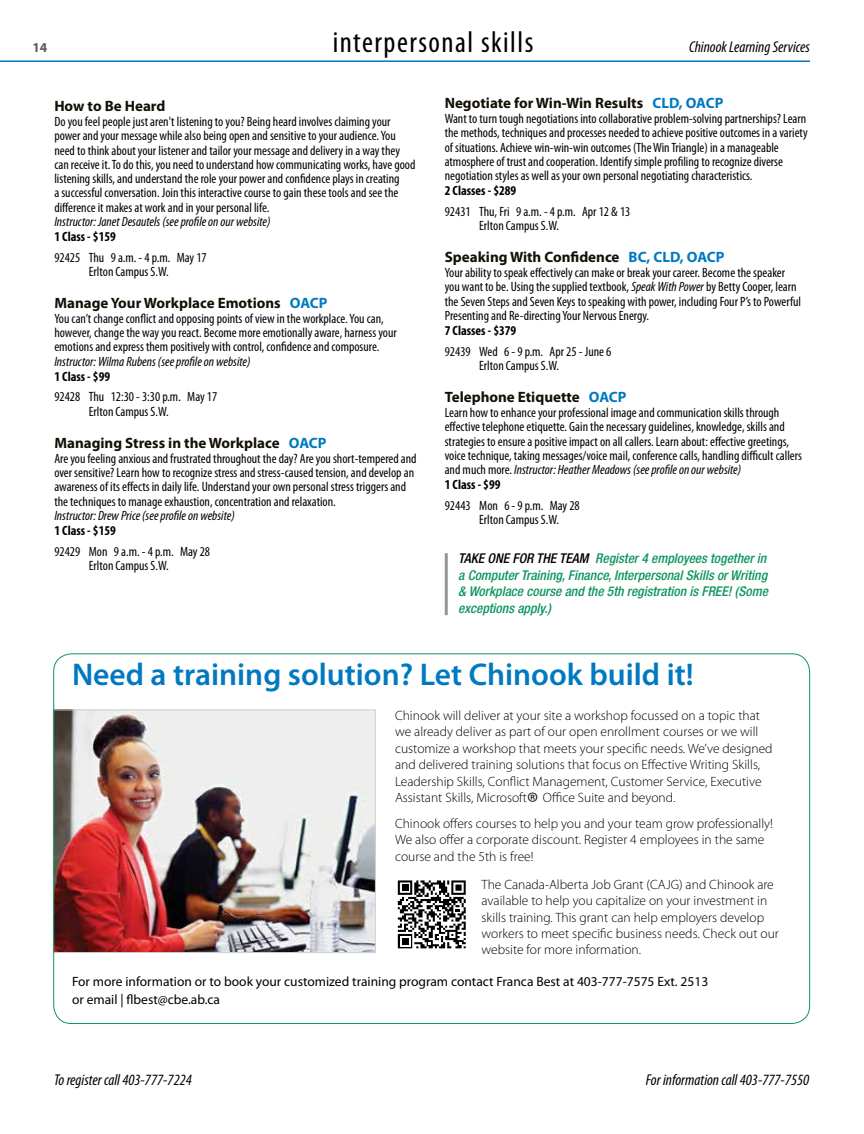
<style>
.page{position:relative;width:864px;height:1134px;background:#fff}
.page>*{position:absolute;margin:0;border:0;box-sizing:border-box;transform-origin:0 0}
.t1{font:600 31.5px "Myriad Pro";color:#0079c1}
.t2{font:condensed 30px "Myriad Pro";letter-spacing:.05em;color:#000}
.t3{font:300 condensed 30px "Myriad Pro";color:#000}
.t4{font:italic condensed 15.75px "Myriad Pro";color:#000}
.t5{font:700 15px "Myriad Pro";color:#141006}
.t6{font:condensed 13.5px/14.2px "Myriad Pro";color:#000}
.t7{font:300 13.5px/16.5px "Myriad Pro";color:#000}
.t8{font:italic 500 condensed 13.5px/16.5px "Helvetica Neue";color:#0e955e;text-align:justify}
.t9{font:italic condensed 13.5px "Myriad Pro";color:#000}
.t10{font:13.5px/18px "Myriad Pro";color:#000}
.t11{font:700 condensed 13.5px "Myriad Pro";color:#000}
.t12{font:700 13.5px "Myriad Pro";color:#58595b}
.s1{color:#0079c1}
.s2{font-style:italic}
.s3{font-weight:700}
.s4{color:#000}
</style>
<div class="page">
<hr style="left:0;top:60px;width:810px;height:2px;background:#0079c1">
<svg style="left:397px;top:880px;width:69px;height:69px"></svg>
<svg style="left:398px;top:880px;width:68px;height:68px"></svg>
<img style="left:55px;top:712px;width:319px;height:239px">
<div style="left:53px;top:710px;width:323px;height:243px;border:1px solid #d1d3d4"></div>
<hr style="left:445px;top:553px;width:3px;height:62px;background:#939598">
<h2 class="t2" style="left:333px;top:24px;width:202px">interpersonal skills</h2>
<p class="t12" style="left:32px;top:39px;width:16px">14</p>
<p class="t4" style="left:689px;top:38px;width:122px">Chinook Learning Services</p>
<p class="t5" style="left:54px;top:96px;width:113px">How to Be Heard</p>
<p class="t6" style="left:54px;top:114px;width:363px">Do you feel people just aren't listening to you? Being heard involves claiming your power and your message while also being open and sensitive to your audience. You need to think about your listener and tailor your message and delivery in a way they can receive it. To do this, you need to understand how communicating works, have good listening skills, and understand the role your power and confidence plays in creating<br>a successful conversation. Join this interactive course to gain these tools and see the difference it makes at work and in your personal life.</p>
<p class="t9" style="left:54px;top:213px;width:218px">Instructor: Janet Desautels (see profile on our website)</p>
<p class="t11" style="left:54px;top:228px;width:63px">1 Class - $159</p>
<p class="t6" style="left:54px;top:250px;width:154px;text-align:center">92425 Thu 9 a.m. - 4 p.m. May 17<br>Erlton Campus S.W.</p>
<p class="t5" style="left:54px;top:293px;width:275px">Manage Your Workplace Emotions <span class="s1">OACP</span></p>
<p class="t6" style="left:54px;top:311px;width:344px">You can’t change conflict and opposing points of view in the workplace. You can, however, change the way you react. Become more emotionally aware, harness your emotions and express them positively with control, confidence and composure.</p>
<p class="t9" style="left:54px;top:353px;width:198px">Instructor: Wilma Rubens (see profile on website)</p>
<p class="t11" style="left:54px;top:368px;width:57px">1 Class - $99</p>
<p class="t6" style="left:89px;top:390px;width:130px;text-indent:-35px">92428 Thu 12:30 - 3:30 p.m. May 17<br>Erlton Campus S.W.</p>
<p class="t5" style="left:54px;top:433px;width:274px">Managing Stress in the Workplace <span class="s1">OACP</span></p>
<p class="t6" style="left:54px;top:451px;width:364px">Are you feeling anxious and frustrated throughout the day? Are you short-tempered and over sensitive? Learn how to recognize stress and stress-caused tension, and develop an awareness of its effects in daily life. Understand your own personal stress triggers and the techniques to manage exhaustion, concentration and relaxation.</p>
<p class="t9" style="left:54px;top:507px;width:182px">Instructor: Drew Price (see profile on website)</p>
<p class="t11" style="left:54px;top:522px;width:63px">1 Class - $159</p>
<p class="t6" style="left:54px;top:544px;width:157px;text-align:center">92429 Mon 9 a.m. - 4 p.m. May 28<br>Erlton Campus S.W.</p>
<p class="t5" style="left:445px;top:93px;width:280px">Negotiate for Win-Win Results <span class="s1">CLD, OACP</span></p>
<p class="t6" style="left:445px;top:111px;width:365px">Want to turn tough negotiations into collaborative problem-solving partnerships? Learn the methods, techniques and processes needed to achieve positive outcomes in a variety of situations. Achieve win-win-win outcomes (The Win Triangle) in a manageable atmosphere of trust and cooperation. Identify simple profiling to recognize diverse negotiation styles as well as your own personal negotiating characteristics.</p>
<p class="t11" style="left:445px;top:182px;width:73px">2 Classes - $289</p>
<p class="t6" style="left:479px;top:204px;width:153px;text-indent:-35px">92431 Thu, Fri 9 a.m. - 4 p.m. Apr 12 &amp; 13<br>Erlton Campus S.W.</p>
<p class="t5" style="left:445px;top:247px;width:281px">Speaking With Confidence <span class="s1">BC, CLD, OACP</span></p>
<p class="t6" style="left:445px;top:265px;width:358px">Your ability to speak effectively can make or break your career. Become the speaker you want to be. Using the supplied textbook, <span class="s2">Speak With Power</span> by Betty Cooper, learn the Seven Steps and Seven Keys to speaking with power, including Four P’s to Powerful Presenting and Re-directing Your Nervous Energy.</p>
<p class="t11" style="left:445px;top:322px;width:73px">7 Classes - $379</p>
<p class="t6" style="left:479px;top:344px;width:134px;text-indent:-35px">92439 Wed 6 - 9 p.m. Apr 25 - June 6<br>Erlton Campus S.W.</p>
<p class="t5" style="left:445px;top:387px;width:183px">Telephone Etiquette <span class="s1">OACP</span></p>
<p class="t6" style="left:445px;top:405px;width:359px">Learn how to enhance your professional image and communication skills through effective telephone etiquette. Gain the necessary guidelines, knowledge, skills and strategies to ensure a positive impact on all callers. Learn about: effective greetings, voice technique, taking messages/voice mail, conference calls, handling difficult callers and much more. <span class="s2">Instructor: Heather Meadows (see profile on our website)<br></span><span class="s3">1 Class - $99</span></p>
<p class="t6" style="left:479px;top:498px;width:102px;text-indent:-35px">92443 Mon 6 - 9 p.m. May 28<br>Erlton Campus S.W.</p>
<p class="t8" style="left:458px;top:550px;width:311px"><span class="s4">TAKE ONE FOR THE TEAM</span> Register 4 employees together in a Computer Training, Finance, Interpersonal Skills or Writing &amp; Workplace course and the 5th registration is FREE! (Some exceptions apply.)</p>
<h1 class="t1" style="left:72px;top:654px;width:623px">Need a training solution? Let Chinook build it!</h1>
<p class="t7" style="left:395px;top:707px;width:379px">Chinook will deliver at your site a workshop focussed on a topic that we already deliver as part of our open enrollment courses or we will customize a workshop that meets your specific needs. We’ve designed and delivered training solutions that focus on Effective Writing Skills, Leadership Skills, Conflict Management, Customer Service, Executive Assistant Skills, Microsoft</p>
<h2 class="t3" style="left:527px;top:787px;width:13px">®</h2>
<p class="t7" style="left:395px;top:785px;width:379px;line-height:25.5px;text-indent:148px">Office Suite and beyond.<br>Chinook offers courses to help you and your team grow professionally!</p>
<p class="t7" style="left:395px;top:832px;width:371px">We also offer a corporate discount. Register 4 employees in the same course and the 5th is free!</p>
<p class="t7" style="left:482px;top:876px;width:299px">The Canada-Alberta Job Grant (CAJG) and Chinook are available to help you capitalize on your investment in skills training. This grant can help employers develop workers to meet specific business needs. Check out our website for more information.</p>
<p class="t10" style="left:72px;top:972px;width:638px">For more information or to book your customized training program contact Franca Best at 403-777-7575 Ext. 2513 or email | flbest@cbe.ab.ca</p>
<p class="t4" style="left:54px;top:1070px;width:139px">To register call 403-777-7224</p>
<p class="t4" style="left:646px;top:1070px;width:165px">For information call 403-777-7550</p>
</div>
